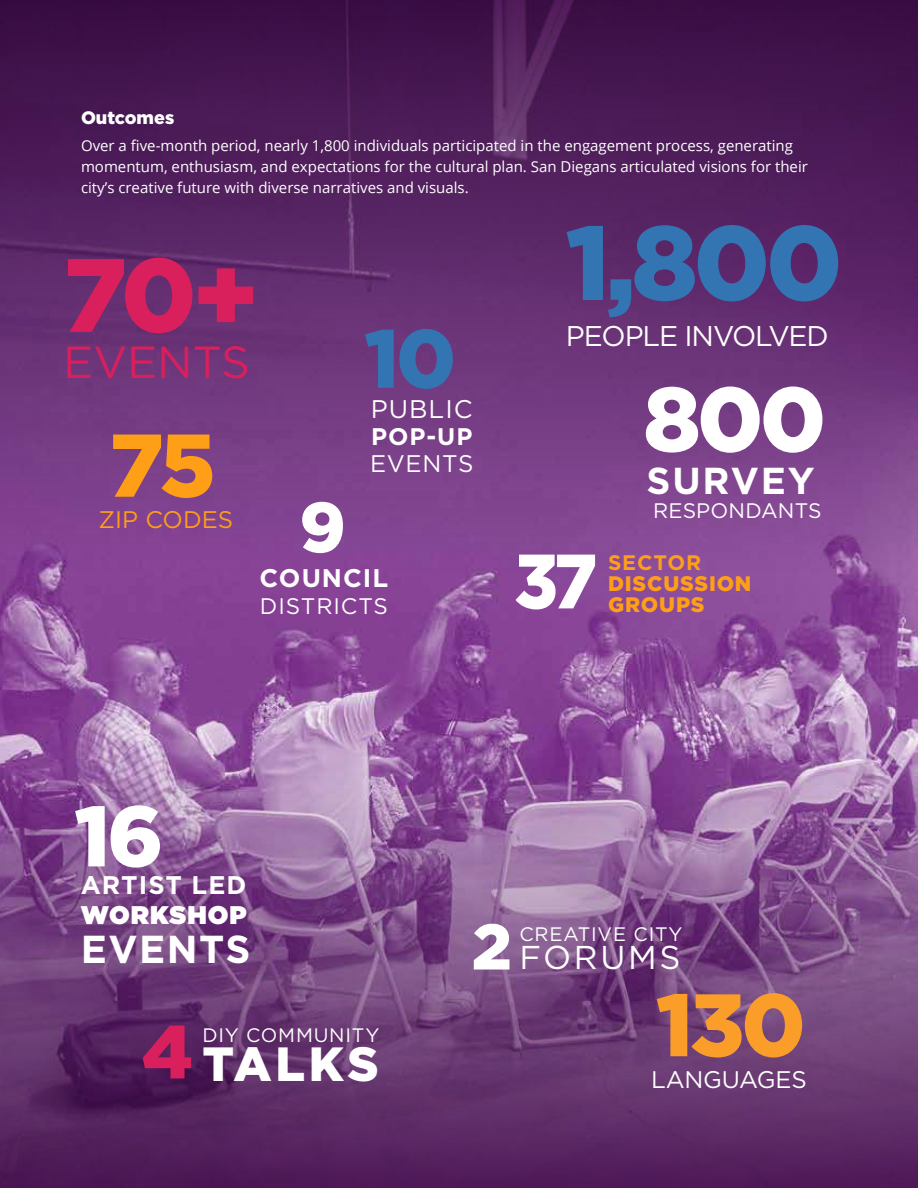
<style>
.page{position:relative;width:918px;height:1188px;background:#fff}
.page>*{position:absolute;margin:0;border:0;box-sizing:border-box;transform-origin:0 0}
.t1{font:900 105px "Gotham";color:#3375b3}
.t2{font:900 103.95px "Gotham";color:#d91f5c}
.t3{font:900 91.05px "Gotham";color:#fff}
.t4{font:900 88.95px "Gotham";color:#ff9e17}
.t5{font:900 88.5px "Gotham";color:#fa9e29}
.t6{font:900 85.5px "Gotham";color:#fff}
.t7{font:900 82.5px "Gotham";color:#3375b3}
.t8{font:900 76.8px "Gotham";color:#fff;scale:.92 1}
.t9{font:900 75px "Gotham";color:#d91f5c}
.t10{font:900 70.5px "Gotham";color:#fff}
.t11{font:900 64.35px "Gotham";color:#fff}
.t12{font:900 48px "Gotham";letter-spacing:.075em;color:#fff}
.t13{font:45px "Gotham";color:#d91f5c}
.t14{font:700 39px "Gotham";letter-spacing:.04em;color:#fff}
.t15{font:700 37.5px "Gotham";letter-spacing:.05em;color:#fff}
.t16{font:33px "Gotham";letter-spacing:.08em;color:#fff}
.t17{font:28.5px "Gotham";letter-spacing:-.04em;color:#fff}
.t18{font:700 25.5px "Gotham";letter-spacing:.04em;color:#fff}
.t19{font:900 25.5px "Gotham";letter-spacing:.04em;color:#fff}
.t20{font:25.5px "Gotham";letter-spacing:.04em;color:#fff}
.t21{font:24px "Gotham";letter-spacing:-.01em;color:#fff}
.t22{font:24px "Gotham";color:#ff9e17}
.t23{font:700 24px "Gotham";color:#fff}
.t24{font:22.5px "Gotham";letter-spacing:.04em;color:#fff}
.t25{font:900 21px/21px "Gotham";letter-spacing:.04em;color:#ff9e17}
.t26{font:21px "Gotham";letter-spacing:.01em;color:#fff}
.t27{font:700 21px "Gotham";letter-spacing:.04em;color:#ff9e17}
.t28{font:19.5px "Gotham";letter-spacing:.04em;color:#fff}
.t29{font:900 18px "Gotham";color:#fff}
.t30{font:15px/21px "Open Sans";color:#fff}
</style>
<div class="page">
<img style="left:0;top:572px;width:918px;height:184px">
<div style="left:0;top:0;width:918px;height:572px;background:linear-gradient(to bottom,#390d43,#8b4c9a)"></div>
<svg style="left:0;top:756px;width:918px;height:432px;background:#774781"></svg>
<p class="t29" style="left:81px;top:105px;width:95px">Outcomes</p>
<p class="t30" style="left:81px;top:135px;width:728px">Over a five-month period, nearly 1,800 individuals participated in the engagement process, generating momentum, enthusiasm, and expectations for the cultural plan. San Diegans articulated visions for their city’s creative future with diverse narratives and visuals.</p>
<h1 class="t1" style="left:566px;top:190px;width:278px">1,800</h1>
<h3 class="t17" style="left:566px;top:318px;width:265px">PEOPLE INVOLVED</h3>
<h2 class="t2" style="left:63px;top:223px;width:197px">70+</h2>
<h3 class="t7" style="left:364px;top:302px;width:93px">10</h3>
<h3 class="t13" style="left:63px;top:333px;width:188px">EVENTS</h3>
<h3 class="t3" style="left:643px;top:357px;width:184px">800</h3>
<h3 class="t15" style="left:646px;top:456px;width:170px">SURVEY</h3>
<h3 class="t26" style="left:653px;top:497px;width:170px">RESPONDANTS</h3>
<h3 class="t20" style="left:371px;top:392px;width:103px">PUBLIC</h3>
<h3 class="t23" style="left:371px;top:420px;width:103px">POP-UP</h3>
<h3 class="t21" style="left:370px;top:448px;width:105px">EVENTS</h3>
<h3 class="t4" style="left:109px;top:404px;width:108px">75</h3>
<h3 class="t10" style="left:299px;top:479px;width:48px">9</h3>
<h3 class="t22" style="left:99px;top:504px;width:136px">ZIP CODES</h3>
<h3 class="t27" style="left:608px;top:548px;width:95px">SECTOR</h3>
<h3 class="t25" style="left:608px;top:572px;width:145px">DISCUSSION<br>GROUPS</h3>
<h3 class="t8" style="left:514px;top:528px;width:92px">37</h3>
<h3 class="t18" style="left:260px;top:561px;width:130px">COUNCIL</h3>
<h3 class="t24" style="left:260px;top:591px;width:130px">DISTRICTS</h3>
<h3 class="t6" style="left:74px;top:777px;width:91px">16</h3>
<h3 class="t18" style="left:81px;top:868px;width:167px">ARTIST LED</h3>
<h3 class="t19" style="left:81px;top:897px;width:168px">WORKSHOP</h3>
<h3 class="t14" style="left:81px;top:924px;width:171px">EVENTS</h3>
<h3 class="t9" style="left:142px;top:1000px;width:53px">4</h3>
<h3 class="t28" style="left:202px;top:1022px;width:179px">DIY COMMUNITY</h3>
<h3 class="t12" style="left:202px;top:1031px;width:178px">TALKS</h3>
<h3 class="t11" style="left:472px;top:902px;width:42px">2</h3>
<h3 class="t28" style="left:519px;top:921px;width:165px">CREATIVE CITY</h3>
<h3 class="t16" style="left:519px;top:936px;width:163px">FORUMS</h3>
<h3 class="t5" style="left:656px;top:964px;width:151px">130</h3>
<h3 class="t21" style="left:651px;top:1064px;width:157px">LANGUAGES</h3>
</div>
